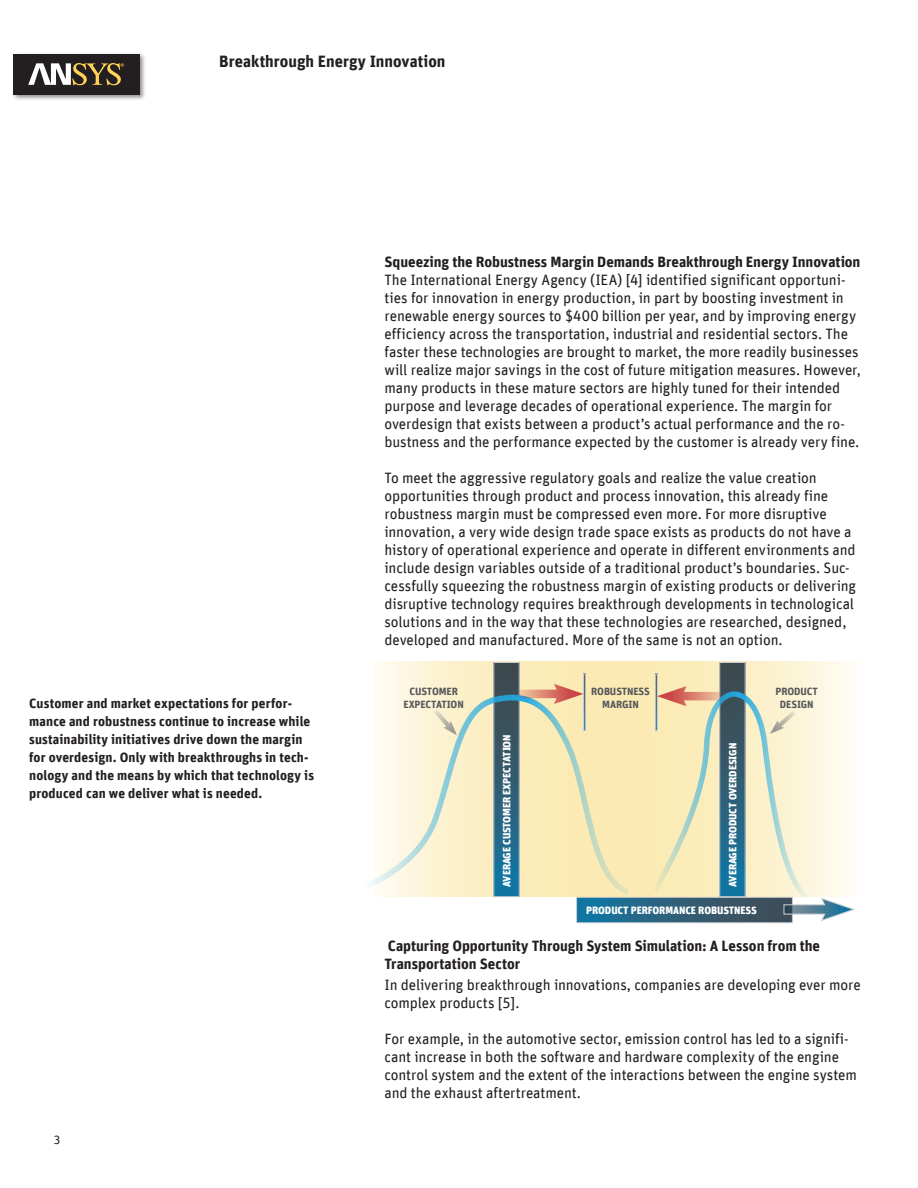
<style>
.page{position:relative;width:918px;height:1188px;background:#fff}
.page>*{position:absolute;margin:0;border:0;box-sizing:border-box;transform-origin:0 0}
.t1{font:700 16.5px "Unit Offc Pro";color:#231f20}
.t2{font:15px/18px "Unit Offc Pro";letter-spacing:-.01em;color:#231f20}
.t3{font:700 15px/18px "Unit Offc Pro";letter-spacing:-.005em;color:#231f20}
.t4{font:700 13.5px/18px "Unit Offc Pro";letter-spacing:.01em;color:#231f20}
.t5{font:12px "Unit Offc Pro";color:#231f20}
.t6{font:900 10.65px "Unit Offc Pro";letter-spacing:-.01em;color:#fff}
.t7{font:700 10.65px/12.3px "Unit Offc Pro";letter-spacing:-.01em;color:#57585a;text-align:center}
.s1{font-weight:700}
</style>
<div class="page">
<svg style="left:578px;top:899px;width:74px;height:22px;background:#1a6e95"></svg>
<div style="left:576px;top:897px;width:217px;height:26px;border:1px solid #d1d2d4"></div>
<svg style="left:377px;top:661px;width:474px;height:235px;background:#fbeec2"></svg>
<div style="left:494px;top:662px;width:25px;height:235px;background:#3b4a50"></div>
<div style="left:493px;top:662px;width:27px;height:235px;border:1px solid #d1d2d4"></div>
<div style="left:720px;top:662px;width:25px;height:235px;background:#3c4a4f"></div>
<div style="left:719px;top:662px;width:27px;height:235px;border:1px solid #d1d2d4"></div>
<div style="left:583px;top:674px;width:2px;height:57px;border:1px solid #d1d2d4"></div>
<svg style="left:369px;top:695px;width:260px;height:200px;background:#e2e0c1"></svg>
<div style="left:656px;top:674px;width:2px;height:57px;border:1px solid #d1d2d4"></div>
<svg style="left:519px;top:684px;width:64px;height:20px"></svg>
<svg style="left:434px;top:710px;width:23px;height:25px"></svg>
<svg style="left:652px;top:686px;width:203px;height:236px;background:#ced2be"></svg>
<div style="left:12px;top:53px;width:134px;height:48px;background:#231f20;opacity:.5"></div>
<div style="left:13px;top:54px;width:126px;height:40px;background:#231f20"></div>
<svg style="left:28px;top:63px;width:96px;height:22px"></svg>
<p class="t1" style="left:219px;top:49px;width:228px">Breakthrough Energy Innovation</p>
<p class="t4" style="left:29px;top:693px;width:287px">Customer and market expectations for perfor&shy;mance and robustness continue to increase while sustainability initiatives drive down the margin for overdesign. Only with breakthroughs in tech&shy;nology and the means by which that technology is produced can we deliver what is needed.</p>
<p class="t5" style="left:54px;top:1131px;width:8px">3</p>
<p class="t2" style="left:384px;top:252px;width:478px"><span class="s1">Squeezing the Robustness Margin Demands Breakthrough Energy Innovation </span>The International Energy Agency (IEA) [4] identified significant opportuni&shy;ties for innovation in energy production, in part by boosting investment in renewable energy sources to $400 billion per year, and by improving energy efficiency across the transportation, industrial and residential sectors. The faster these technologies are brought to market, the more readily businesses will realize major savings in the cost of future mitigation measures. However, many products in these mature sectors are highly tuned for their intended purpose and leverage decades of operational experience. The margin for overdesign that exists between a product’s actual performance and the ro&shy;bustness and the performance expected by the customer is already very fine.</p>
<p class="t2" style="left:384px;top:468px;width:473px">To meet the aggressive regulatory goals and realize the value creation opportunities through product and process innovation, this already fine robustness margin must be compressed even more. For more disruptive innovation, a very wide design trade space exists as products do not have a history of operational experience and operate in different environments and include design variables outside of a traditional product’s boundaries. Suc&shy;cessfully squeezing the robustness margin of existing products or delivering disruptive technology requires breakthrough developments in technological solutions and in the way that these technologies are researched, designed, developed and manufactured. More of the same is not an option.</p>
<p class="t7" style="left:404px;top:685px;width:62px">CUSTOMER<br>EXPECTATION</p>
<p class="t7" style="left:776px;top:685px;width:44px">PRODUCT<br>DESIGN</p>
<p class="t7" style="left:591px;top:685px;width:60px">ROBUSTNESS<br>MARGIN</p>
<p class="t6" style="left:499px;top:887px;width:154px;rotate:-90deg">AVERAGE CUSTOMER EXPECTATION</p>
<p class="t6" style="left:725px;top:887px;width:146px;rotate:-90deg">AVERAGE PRODUCT OVERDESIGN</p>
<p class="t6" style="left:586px;top:902px;width:172px">PRODUCT PERFORMANCE ROBUSTNESS</p>
<p class="t3" style="left:384px;top:936px;width:437px">Capturing Opportunity Through System Simulation: A Lesson from the<br>Transportation Sector</p>
<p class="t2" style="left:384px;top:975px;width:478px">In delivering breakthrough innovations, companies are developing ever more complex products [5].</p>
<p class="t2" style="left:384px;top:1029px;width:474px">For example, in the automotive sector, emission control has led to a signifi&shy;cant increase in both the software and hardware complexity of the engine control system and the extent of the interactions between the engine system and the exhaust aftertreatment.</p>
</div>
